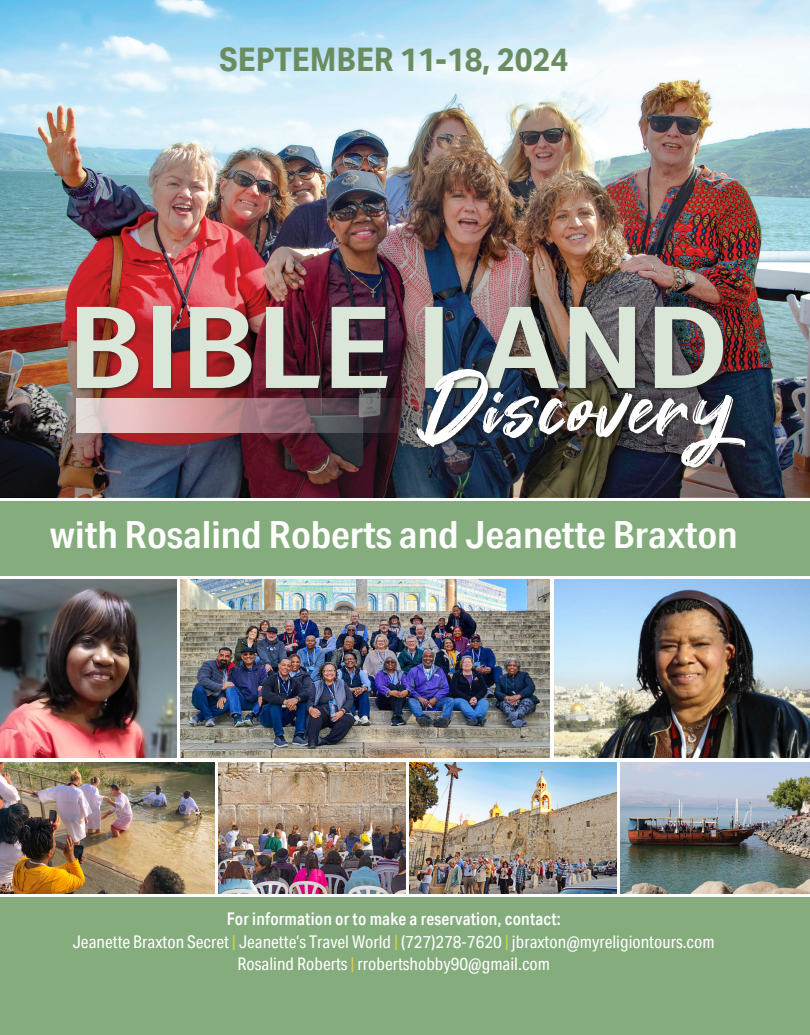
<style>
.page{position:relative;width:810px;height:1035px;background:#fff}
.page>*{position:absolute;margin:0;border:0;box-sizing:border-box;transform-origin:0 0}
.t1{font:600 113.5px "Aktiv Grotesk Cd";color:#dae6d8;scale:1.25 1}
.t2{font:95px "Great Sejagad";letter-spacing:.02em;color:#fff}
.t3{font:600 37.5px "Aktiv Grotesk Cd";color:#fff;scale:1.1 1}
.t4{font:700 32.5px "Aktiv Grotesk Cd";color:#6a8c61;scale:1.1 1}
.t5{font:17.5px/22.5px "Aktiv Grotesk Cd";color:#fff;text-align:center}
.s1{font-weight:500}
.s2{color:#d9cf4a}
</style>
<div class="page">
<div style="left:0;top:501px;width:810px;height:75px;background:#84ac7c"></div>
<img style="left:0;top:0;width:810px;height:263px">
<img style="left:620px;top:762px;width:190px;height:132px">
<img style="left:409px;top:762px;width:207px;height:132px">
<img style="left:0;top:762px;width:214px;height:132px">
<img style="left:218px;top:762px;width:187px;height:132px">
<div style="left:0;top:897px;width:810px;height:138px;background:#84ac7c"></div>
<img style="left:0;top:263px;width:810px;height:234px">
<svg style="left:77px;top:399px;width:338px;height:34px;background:#a28287"></svg>
<div style="left:76px;top:306px;width:652px;height:87px;background:#231f20;opacity:.6"></div>
<div style="left:415px;top:368px;width:335px;height:105px;background:#231f20;opacity:.75"></div>
<img style="left:181px;top:580px;width:369px;height:178px">
<img style="left:554px;top:580px;width:256px;height:178px">
<img style="left:0;top:580px;width:176px;height:178px">
<h3 class="t4" style="left:219px;top:39px;width:319px">SEPTEMBER 11-18, 2024</h3>
<h1 class="t1" style="left:67px;top:282px;width:531px">BIBLE LAND</h1>
<h2 class="t2" style="left:422px;top:354px;width:315px">Discovery</h2>
<h3 class="t3" style="left:50px;top:513px;width:627px">with Rosalind Roberts and Jeanette Braxton</h3>
<p class="t5" style="left:73px;top:908px;width:643px"><span class="s1">For information or to make a reservation, contact:<br></span>Jeanette Braxton Secret <span class="s2">|</span> Jeanette’s Travel World <span class="s2">|</span> (727)278-7620 <span class="s2">|</span> jbraxton@myreligiontours.com<br>Rosalind Roberts <span class="s2">|</span> rrobertshobby90@gmail.com</p>
</div>
